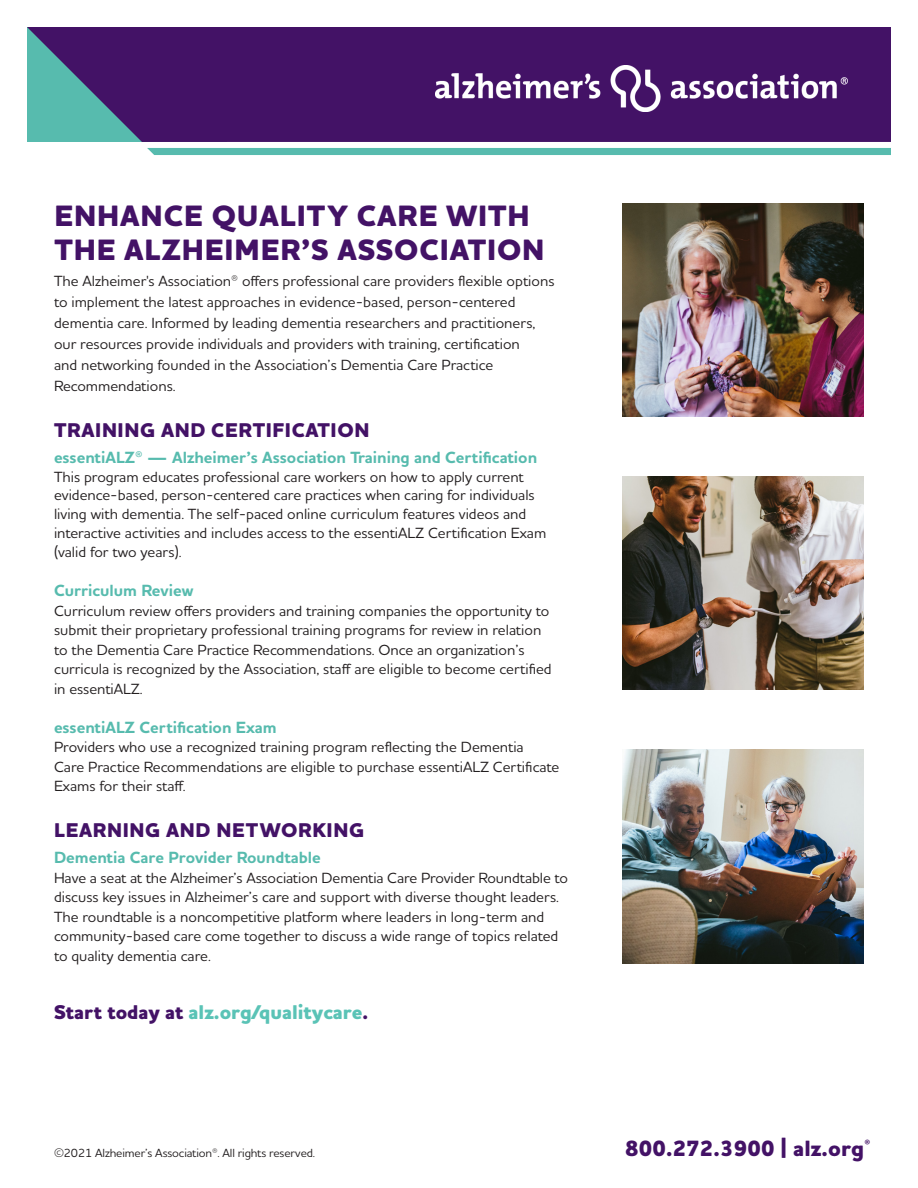
<style>
.page{position:relative;width:918px;height:1188px;background:#fff}
.page>*{position:absolute;margin:0;border:0;box-sizing:border-box;transform-origin:0 0}
.t1{font:800 30px/34.5px "Houschka Alt Pro";letter-spacing:.03em;color:#431266}
.t2{font:800 22.5px "Houschka Alt Pro";letter-spacing:.005em;color:#431266}
.t3{font:800 20.25px "Houschka Alt Pro";letter-spacing:.03em;color:#431266}
.t4{font:800 20.25px "Houschka Alt Pro";color:#5ac3b6}
.t5{font:700 16.5px "Houschka Alt Pro";color:#57bbae}
.t6{font:500 15px/19.5px "Houschka Alt Pro";color:#231f20}
.t7{font:500 12px "Houschka Alt Pro";letter-spacing:-.01em;color:#231f20}
.s1{color:#431266}
</style>
<div class="page">
<svg style="left:27px;top:27px;width:864px;height:115px;background:#44206c"></svg>
<img style="left:435px;top:65px;width:412px;height:47px">
<div style="left:147px;top:148px;width:744px;height:7px;background:#57bbae"></div>
<img style="left:622px;top:203px;width:242px;height:214px">
<img style="left:622px;top:750px;width:242px;height:213px">
<img style="left:622px;top:477px;width:242px;height:213px">
<h1 class="t1" style="left:54px;top:200px;width:492px">ENHANCE QUALITY CARE WITH<br>THE ALZHEIMER’S ASSOCIATION</h1>
<p class="t6" style="left:54px;top:270px;width:502px;line-height:21px">The Alzheimer's Association® offers professional care providers flexible options to implement the latest approaches in evidence-based, person-centered dementia care. Informed by leading dementia researchers and practitioners, our resources provide individuals and providers with training, certification<br>and networking founded in the Association’s Dementia Care Practice Recommendations.</p>
<h3 class="t3" style="left:54px;top:416px;width:317px">TRAINING AND CERTIFICATION</h3>
<p class="t5" style="left:54px;top:447px;width:485px">essentiALZ® — Alzheimer’s Association Training and Certification</p>
<p class="t6" style="left:54px;top:467px;width:494px;line-height:18.9px">This program educates professional care workers on how to apply current evidence-based, person-centered care practices when caring for individuals living with dementia. The self-paced online curriculum features videos and interactive activities and includes access to the essentiALZ Certification Exam (valid for two years).</p>
<p class="t5" style="left:54px;top:580px;width:141px">Curriculum Review</p>
<p class="t6" style="left:54px;top:601px;width:499px">Curriculum review offers providers and training companies the opportunity to submit their proprietary professional training programs for review in relation to the Dementia Care Practice Recommendations. Once an organization’s curricula is recognized by the Association, staff are eligible to become certified in essentiALZ.</p>
<p class="t5" style="left:54px;top:717px;width:224px">essentiALZ Certification Exam</p>
<p class="t6" style="left:54px;top:737px;width:507px">Providers who use a recognized training program reflecting the Dementia<br>Care Practice Recommendations are eligible to purchase essentiALZ Certificate<br>Exams for their staff.</p>
<h3 class="t3" style="left:54px;top:817px;width:311px">LEARNING AND NETWORKING</h3>
<p class="t5" style="left:54px;top:847px;width:268px">Dementia Care Provider Roundtable</p>
<p class="t6" style="left:54px;top:868px;width:516px">Have a seat at the Alzheimer’s Association Dementia Care Provider Roundtable to discuss key issues in Alzheimer’s care and support with diverse thought leaders.<br>The roundtable is a noncompetitive platform where leaders in long-term and community-based care come together to discuss a wide range of topics related to quality dementia care.</p>
<h3 class="t4" style="left:54px;top:999px;width:316px"><span class="s1">Start today at</span> alz.org/qualitycare<span class="s1">.</span></h3>
<p class="t7" style="left:54px;top:1145px;width:263px">©2021 Alzheimer’s Association®. All rights reserved.</p>
<h2 class="t2" style="left:625px;top:1134px;width:246px">800.272.3900 | alz.org<sup>®</sup></h2>
</div>
